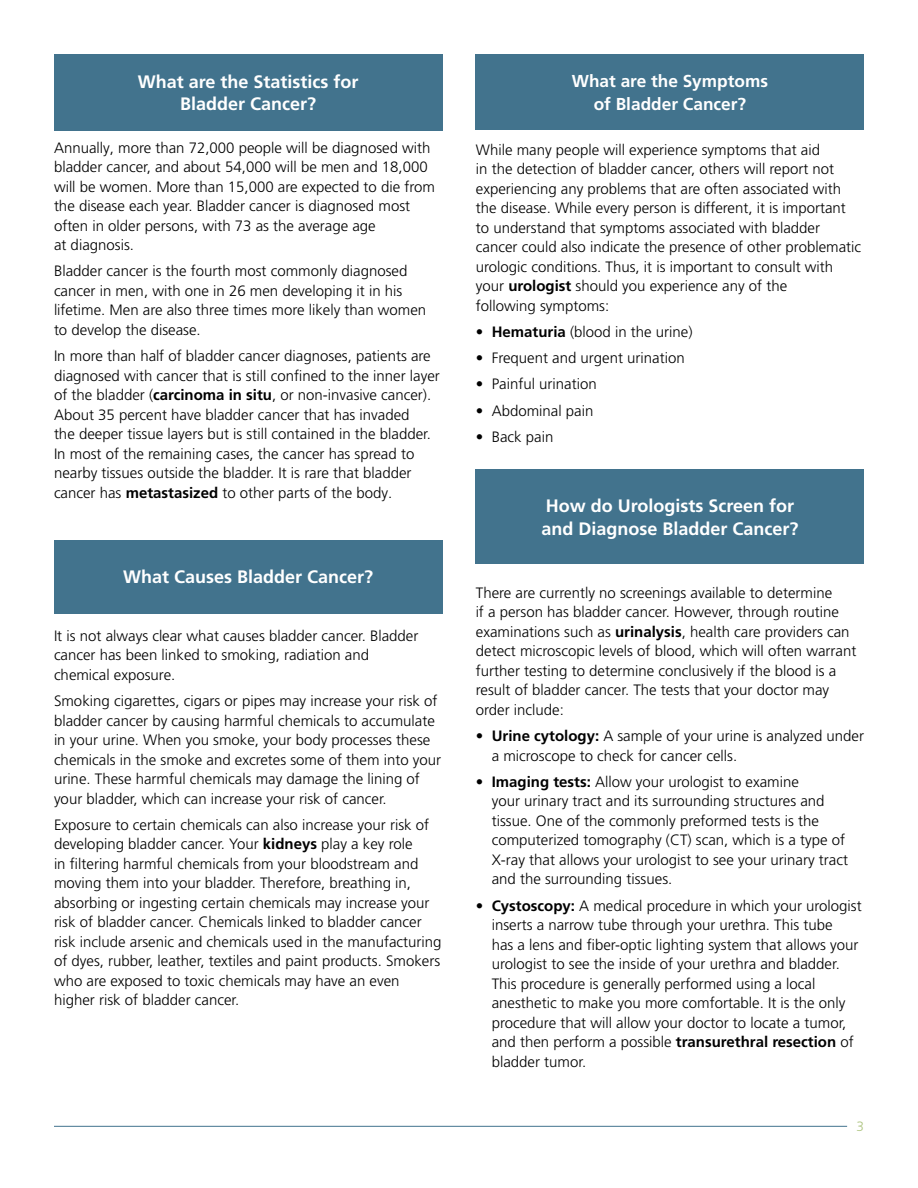
<style>
.page{position:relative;width:918px;height:1188px;background:#fff}
.page>*{position:absolute;margin:0;border:0;box-sizing:border-box;transform-origin:0 0}
.t1{font:700 18px/22.5px "Frutiger LT Pro";color:#fff;text-align:center}
.t2{font:700 17.25px/22.5px "Frutiger LT Pro";color:#fff;text-align:center}
.t3{font:300 15px/19.5px "Frutiger LT Pro";color:#000}
.t4{font:300 13.5px "Frutiger LT Pro";color:#acc37e}
.s1{font-weight:700}
</style>
<div class="page">
<hr style="left:54px;top:1126px;width:793px;height:1px;background:#42738d">
<div style="left:54px;top:54px;width:388px;height:76px;background:#42738d"></div>
<div style="left:54px;top:540px;width:388px;height:73px;background:#42738d"></div>
<div style="left:476px;top:54px;width:388px;height:76px;background:#42738d"></div>
<div style="left:476px;top:470px;width:388px;height:94px;background:#42738d"></div>
<p class="t1" style="left:138px;top:70px;width:222px">What are the Statistics for<br>Bladder Cancer?</p>
<p class="t3" style="left:54px;top:138px;width:382px">Annually, more than 72,000 people will be diagnosed with bladder cancer, and about 54,000 will be men and 18,000 will be women. More than 15,000 are expected to die from the disease each year. Bladder cancer is diagnosed most often in older persons, with 73 as the average age<br>at diagnosis.</p>
<p class="t3" style="left:54px;top:261px;width:374px">Bladder cancer is the fourth most commonly diagnosed cancer in men, with one in 26 men developing it in his lifetime. Men are also three times more likely than women to develop the disease.</p>
<p class="t3" style="left:54px;top:346px;width:387px">In more than half of bladder cancer diagnoses, patients are diagnosed with cancer that is still confined to the inner layer of the bladder (<span class="s1">carcinoma in situ</span>, or non-invasive cancer).<br>About 35 percent have bladder cancer that has invaded<br>the deeper tissue layers but is still contained in the bladder.<br>In most of the remaining cases, the cancer has spread to nearby tissues outside the bladder. It is rare that bladder cancer has <span class="s1">metastasized</span> to other parts of the body.</p>
<p class="t1" style="left:123px;top:566px;width:252px">What Causes Bladder Cancer?</p>
<p class="t3" style="left:54px;top:626px;width:366px">It is not always clear what causes bladder cancer. Bladder cancer has been linked to smoking, radiation and chemical exposure.</p>
<p class="t3" style="left:54px;top:691px;width:389px">Smoking cigarettes, cigars or pipes may increase your risk of bladder cancer by causing harmful chemicals to accumulate in your urine. When you smoke, your body processes these chemicals in the smoke and excretes some of them into your urine. These harmful chemicals may damage the lining of your bladder, which can increase your risk of cancer.</p>
<p class="t3" style="left:54px;top:815px;width:389px">Exposure to certain chemicals can also increase your risk of developing bladder cancer. Your <span class="s1">kidneys</span> play a key role<br>in filtering harmful chemicals from your bloodstream and moving them into your bladder. Therefore, breathing in, absorbing or ingesting certain chemicals may increase your risk of bladder cancer. Chemicals linked to bladder cancer risk include arsenic and chemicals used in the manufacturing of dyes, rubber, leather, textiles and paint products. Smokers who are exposed to toxic chemicals may have an even higher risk of bladder cancer.</p>
<p class="t2" style="left:572px;top:70px;width:198px">What are the Symptoms of Bladder Cancer?</p>
<p class="t3" style="left:476px;top:140px;width:387px">While many people will experience symptoms that aid<br>in the detection of bladder cancer, others will report not experiencing any problems that are often associated with the disease. While every person is different, it is important to understand that symptoms associated with bladder cancer could also indicate the presence of other problematic urologic conditions. Thus, it is important to consult with your <span class="s1">urologist</span> should you experience any of the<br>following symptoms:</p>
<p class="t3" style="left:476px;top:322px;width:218px">• <span class="s1">Hematuria</span> (blood in the urine)</p>
<p class="t3" style="left:476px;top:348px;width:210px">• Frequent and urgent urination</p>
<p class="t3" style="left:476px;top:375px;width:122px">• Painful urination</p>
<p class="t3" style="left:476px;top:401px;width:119px">• Abdominal pain</p>
<p class="t3" style="left:476px;top:427px;width:79px">• Back pain</p>
<p class="t1" style="left:541px;top:495px;width:259px;text-align:left">How do Urologists Screen for and Diagnose Bladder Cancer?</p>
<p class="t3" style="left:476px;top:583px;width:382px">There are currently no screenings available to determine<br>if a person has bladder cancer. However, through routine examinations such as <span class="s1">urinalysis</span>, health care providers can detect microscopic levels of blood, which will often warrant further testing to determine conclusively if the blood is a result of bladder cancer. The tests that your doctor may order include:</p>
<p class="t3" style="left:492px;top:726px;width:374px;text-indent:-16px">• <span class="s1">Urine cytology:</span> A sample of your urine is analyzed under a microscope to check for cancer cells.</p>
<p class="t3" style="left:492px;top:772px;width:358px;text-indent:-16px">• <span class="s1">Imaging tests:</span> Allow your urologist to examine<br>your urinary tract and its surrounding structures and tissue. One of the commonly preformed tests is the computerized tomography (CT) scan, which is a type of X-ray that allows your urologist to see your urinary tract and the surrounding tissues.</p>
<p class="t3" style="left:492px;top:896px;width:372px;text-indent:-16px">• <span class="s1">Cystoscopy:</span> A medical procedure in which your urologist inserts a narrow tube through your urethra. This tube<br>has a lens and fiber-optic lighting system that allows your urologist to see the inside of your urethra and bladder.<br>This procedure is generally performed using a local anesthetic to make you more comfortable. It is the only procedure that will allow your doctor to locate a tumor, and then perform a possible <span class="s1">transurethral resection</span> of bladder tumor.</p>
<p class="t4" style="left:856px;top:1118px;width:9px">3</p>
</div>
